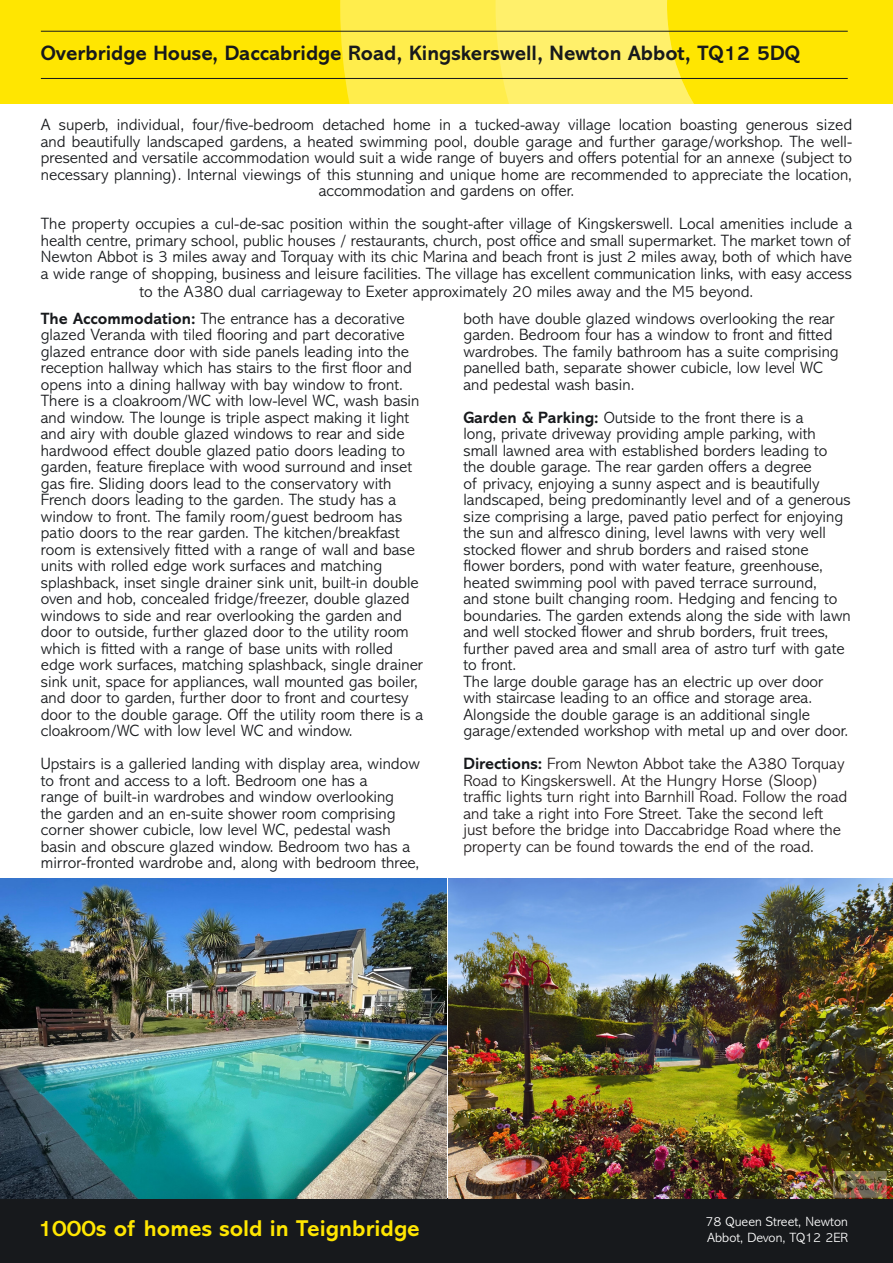
<style>
.page{position:relative;width:893px;height:1263px;background:#fff}
.page>*{position:absolute;margin:0;border:0;box-sizing:border-box;transform-origin:0 0}
.t1{font:700 23.1px "Abadi MT Std";color:#ffe601}
.t2{font:700 21px "Abadi MT Std";color:#17191c}
.t3{font:300 16.5px/16.5px "Abadi MT Std";color:#17191c}
.t4{font:300 16.5px/16.5px "Abadi MT Std";color:#231f20}
.t5{font:300 13.5px/16.5px "Abadi MT Std";color:#fff}
.s1{font-weight:700}
.s2{font-weight:700;color:#17191c}
</style>
<div class="page">
<div style="left:0;top:0;width:893px;height:103px;background:#ffe601"></div>
<div style="left:340px;top:0;width:481px;height:103px;background:#ffed4c"></div>
<svg style="left:496px;top:0;width:325px;height:103px"></svg>
<div style="left:0;top:1198px;width:893px;height:65px;background:#17191c"></div>
<hr style="left:41px;top:31px;width:807px;height:1px;background:#17191c">
<hr style="left:41px;top:78px;width:807px;height:1px;background:#17191c">
<img style="left:0;top:878px;width:446px;height:320px">
<img style="left:449px;top:878px;width:444px;height:320px">
<p class="t2" style="left:41px;top:41px;width:760px">Overbridge House, Daccabridge Road, Kingskerswell, Newton Abbot, TQ12 5DQ</p>
<p class="t3" style="left:41px;top:117px;width:813px;text-align:center">A superb, individual, four/five-bedroom detached home in a tucked-away village location boasting generous sized and beautifully landscaped gardens, a heated swimming pool, double garage and further garage/workshop. The well&shy;presented and versatile accommodation would suit a wide range of buyers and offers potential for an annexe (subject to necessary planning). Internal viewings of this stunning and unique home are recommended to appreciate the location, accommodation and gardens on offer.</p>
<p class="t3" style="left:41px;top:216px;width:813px;text-align:justify">The property occupies a cul-de-sac position within the sought-after village of Kingskerswell. Local amenities include a health centre, primary school, public houses / restaurants, church, post office and small supermarket. The market town of Newton Abbot is 3 miles away and Torquay with its chic Marina and beach front is just 2 miles away, both of which have a wide range of shopping, business and leisure facilities. The village has excellent communication links, with easy access</p>
<p class="t3" style="left:140px;top:283px;width:615px">to the A380 dual carriageway to Exeter approximately 20 miles away and the M5 beyond.</p>
<p class="t3" style="left:41px;top:310px;width:384px"><span class="s1">The Accommodation:</span> The entrance has a decorative glazed Veranda with tiled flooring and part decorative glazed entrance door with side panels leading into the reception hallway which has stairs to the first floor and opens into a dining hallway with bay window to front.<br>There is a cloakroom/WC with low-level WC, wash basin and window. The lounge is triple aspect making it light and airy with double glazed windows to rear and side hardwood effect double glazed patio doors leading to garden, feature fireplace with wood surround and inset gas fire. Sliding doors lead to the conservatory with French doors leading to the garden. The study has a window to front. The family room/guest bedroom has patio doors to the rear garden. The kitchen/breakfast room is extensively fitted with a range of wall and base units with rolled edge work surfaces and matching splashback, inset single drainer sink unit, built-in double oven and hob, concealed fridge/freezer, double glazed windows to side and rear overlooking the garden and door to outside, further glazed door to the utility room which is fitted with a range of base units with rolled edge work surfaces, matching splashback, single drainer sink unit, space for appliances, wall mounted gas boiler, and door to garden, further door to front and courtesy door to the double garage. Off the utility room there is a cloakroom/WC with low level WC and window.</p>
<p class="t3" style="left:41px;top:756px;width:380px">Upstairs is a galleried landing with display area, window to front and access to a loft. Bedroom one has a<br>range of built-in wardrobes and window overlooking<br>the garden and an en-suite shower room comprising corner shower cubicle, low level WC, pedestal wash basin and obscure glazed window. Bedroom two has a mirror-fronted wardrobe and, along with bedroom three,</p>
<p class="t3" style="left:463px;top:310px;width:377px">both have double glazed windows overlooking the rear garden. Bedroom four has a window to front and fitted wardrobes. The family bathroom has a suite comprising panelled bath, separate shower cubicle, low level WC and pedestal wash basin.</p>
<p class="t3" style="left:463px;top:409px;width:389px"><span class="s1">Garden &amp; Parking:</span> Outside to the front there is a<br>long, private driveway providing ample parking, with small lawned area with established borders leading to the double garage. The rear garden offers a degree<br>of privacy, enjoying a sunny aspect and is beautifully landscaped, being predominantly level and of a generous size comprising a large, paved patio perfect for enjoying the sun and alfresco dining, level lawns with very well stocked flower and shrub borders and raised stone flower borders, pond with water feature, greenhouse, heated swimming pool with paved terrace surround,<br>and stone built changing room. Hedging and fencing to boundaries. The garden extends along the side with lawn and well stocked flower and shrub borders, fruit trees, further paved area and small area of astro turf with gate to front.</p>
<p class="t3" style="left:463px;top:673px;width:386px">The large double garage has an electric up over door with staircase leading to an office and storage area.<br>Alongside the double garage is an additional single garage/extended workshop with metal up and over door.</p>
<p class="t4" style="left:463px;top:756px;width:385px"><span class="s2">Directions:</span> From Newton Abbot take the A380 Torquay Road to Kingskerswell. At the Hungry Horse (Sloop) traffic lights turn right into Barnhill Road. Follow the road and take a right into Fore Street. Take the second left just before the bridge into Daccabridge Road where the property can be found towards the end of the road.</p>
<p class="t1" style="left:38px;top:1215px;width:383px">1000s of homes sold in Teignbridge</p>
<p class="t5" style="left:706px;top:1213px;width:144px">78 Queen Street, Newton<br>Abbot, Devon, TQ12 2ER</p>
</div>
